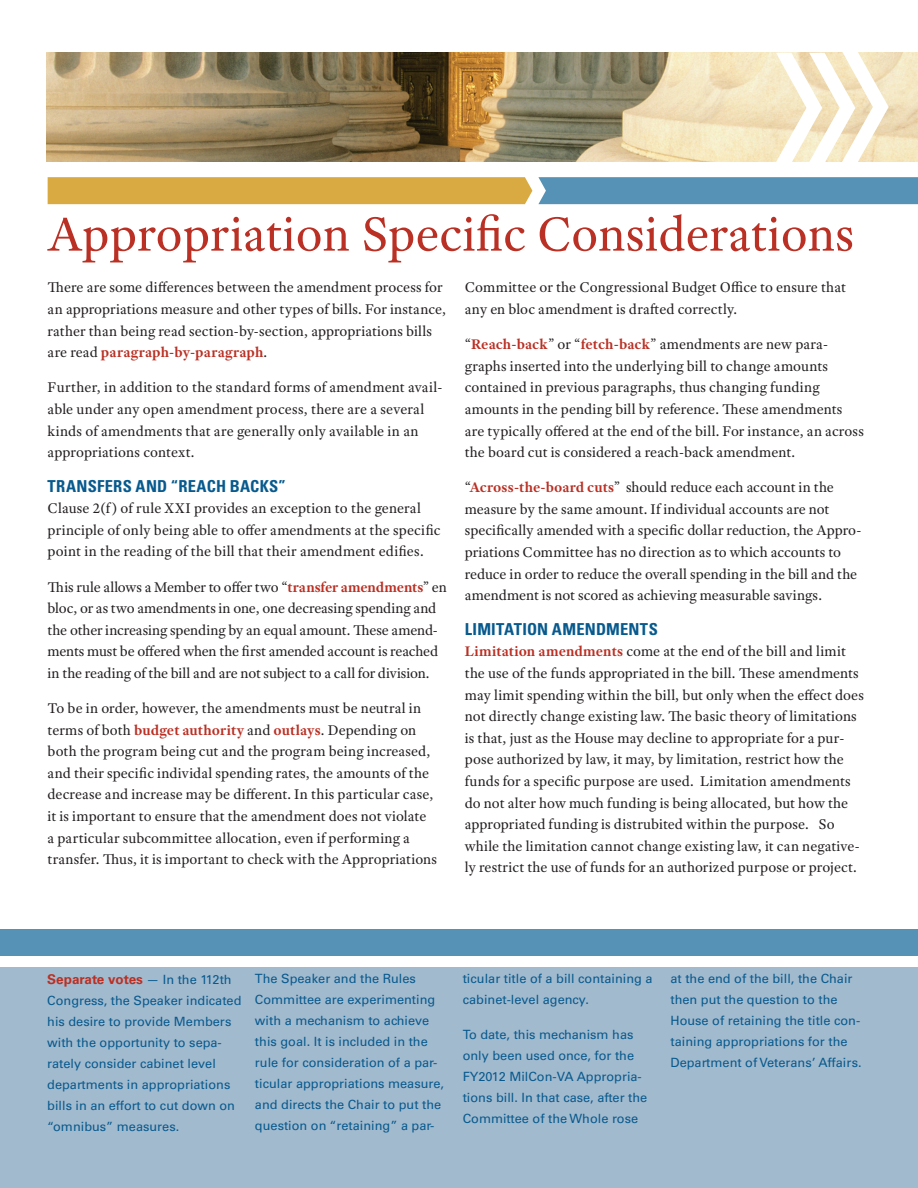
<style>
.page{position:relative;width:918px;height:1188px;background:#fff}
.page>*{position:absolute;margin:0;border:0;box-sizing:border-box;transform-origin:0 0}
.t1{font:51px "Adobe Text Pro";color:#ba3024}
.t2{font:700 condensed 16.5px "Univers LT Std";letter-spacing:.02em;color:#085a8e}
.t3{font:15px/21.6px "Adobe Text Pro";letter-spacing:.005em;color:#231f20}
.t4{font:700 13.5px "Univers LT Std";color:#ba3024}
.t5{font:12.75px/21px "Univers LT Std";color:#085a8e}
.s1{font-weight:700;color:#ba3024}
.s2{font-weight:400;font-size:12.75px;color:#085a8e}
</style>
<div class="page">
<div style="left:0;top:968px;width:918px;height:220px;background:#a2bace"></div>
<div style="left:0;top:929px;width:918px;height:27px;background:#5692b5"></div>
<img style="left:46px;top:53px;width:872px;height:108px">
<svg style="left:775px;top:52px;width:114px;height:110px"></svg>
<div style="left:538px;top:177px;width:380px;height:27px;background:#5692b5"></div>
<div style="left:48px;top:177px;width:484px;height:27px;background:#d9aa41"></div>
<h1 class="t1" style="left:48px;top:202px;width:808px">Appropriation Specific Considerations</h1>
<p class="t3" style="left:48px;top:277px;width:400px">There are some differences between the amendment process for an appropriations measure and other types of bills. For instance, rather than being read section-by-section, appropriations bills are read <span class="s1">paragraph-by-paragraph</span>.</p>
<p class="t3" style="left:48px;top:377px;width:396px">Further, in addition to the standard forms of amendment avail&shy;able under any open amendment process, there are a several kinds of amendments that are generally only available in an appropriations context.</p>
<p class="t2" style="left:48px;top:476px;width:29px">TRANSFE</p>
<p class="t2" style="left:113px;top:476px;width:34px">RS AND</p>
<p class="t2" style="left:171px;top:476px;width:27px">“REACH</p>
<p class="t2" style="left:230px;top:476px;width:57px">BACKS”</p>
<p class="t3" style="left:48px;top:497px;width:394px">Clause 2(f) of rule XXI provides an exception to the general principle of only being able to offer amendments at the specific point in the reading of the bill that their amendment edifies.</p>
<p class="t3" style="left:48px;top:576px;width:401px">This rule allows a Member to offer two “<span class="s1">transfer amendments</span>” en bloc, or as two amendments in one, one decreasing spending and the other increasing spending by an equal amount. These amend&shy;ments must be offered when the first amended account is reached in the reading of the bill and are not subject to a call for division.</p>
<p class="t3" style="left:48px;top:697px;width:391px">To be in order, however, the amendments must be neutral in terms of both <span class="s1">budget authority</span> and <span class="s1">outlays</span>. Depending on both the program being cut and the program being increased, and their specific individal spending rates, the amounts of the decrease and increase may be different. In this particular case, it is important to ensure that the amendment does not violate<br>a particular subcommittee allocation, even if performing a transfer. Thus, it is important to check with the Appropriations</p>
<p class="t3" style="left:465px;top:277px;width:383px">Committee or the Congressional Budget Office to ensure that any en bloc amendment is drafted correctly.</p>
<p class="t3" style="left:465px;top:333px;width:401px">“<span class="s1">Reach-back</span>” or “<span class="s1">fetch-back</span>” amendments are new para&shy;graphs inserted into the underlying bill to change amounts contained in previous paragraphs, thus changing funding amounts in the pending bill by reference. These amendments are typically offered at the end of the bill. For instance, an across the board cut is considered a reach-back amendment.</p>
<p class="t3" style="left:465px;top:476px;width:398px">“<span class="s1">Across-the-board cuts</span>” should reduce each account in the measure by the same amount. If individual accounts are not specifically amended with a specific dollar reduction, the Appro&shy;priations Committee has no direction as to which accounts to reduce in order to reduce the overall spending in the bill and the amendment is not scored as achieving measurable savings.</p>
<p class="t2" style="left:465px;top:619px;width:9px">LIMI</p>
<p class="t2" style="left:496px;top:619px;width:36px">TATION</p>
<p class="t2" style="left:552px;top:619px;width:12px">AMENDMEN</p>
<p class="t2" style="left:640px;top:619px;width:18px">TS</p>
<p class="t3" style="left:465px;top:641px;width:401px"><span class="s1">Limitation amendments</span> come at the end of the bill and limit the use of the funds appropriated in the bill. These amendments may limit spending within the bill, but only when the effect does not directly change existing law. The basic theory of limitations is that, just as the House may decline to appropriate for a pur&shy;pose authorized by law, it may, by limitation, restrict how the funds for a specific purpose are used. Limitation amendments do not alter how much funding is being allocated, but how the appropriated funding is distrubited within the purpose. So while the limitation cannot change existing law, it can negative&shy;ly restrict the use of funds for an authorized purpose or project.</p>
<p class="t4" style="left:47px;top:971px;width:186px">Separate votes <span class="s2">— In the 112th</span></p>
<p class="t5" style="left:47px;top:990px;width:196px">Congress, the Speaker indicated his desire to provide Members with the opportunity to sepa&shy;rately consider cabinet level departments in appropriations bills in an effort to cut down on “omnibus” measures.</p>
<p class="t5" style="left:255px;top:968px;width:191px">The Speaker and the Rules<br>Committee are experimenting with a mechanism to achieve this goal. It is included in the rule for consideration of a par&shy;ticular appropriations measure, and directs the Chair to put the question on “retaining” a par-</p>
<p class="t5" style="left:463px;top:968px;width:191px">ticular title of a bill containing a cabinet-level agency.</p>
<p class="t5" style="left:463px;top:1024px;width:186px">To date, this mechanism has only been used once, for the<br>FY2012 MilCon-VA Appropria&shy;tions bill. In that case, after the<br>Committee of the Whole rose</p>
<p class="t5" style="left:670px;top:968px;width:193px">at the end of the bill, the Chair then put the question to the<br>House of retaining the title con&shy;taining appropriations for the<br>Department of Veterans’ Affairs.</p>
</div>
